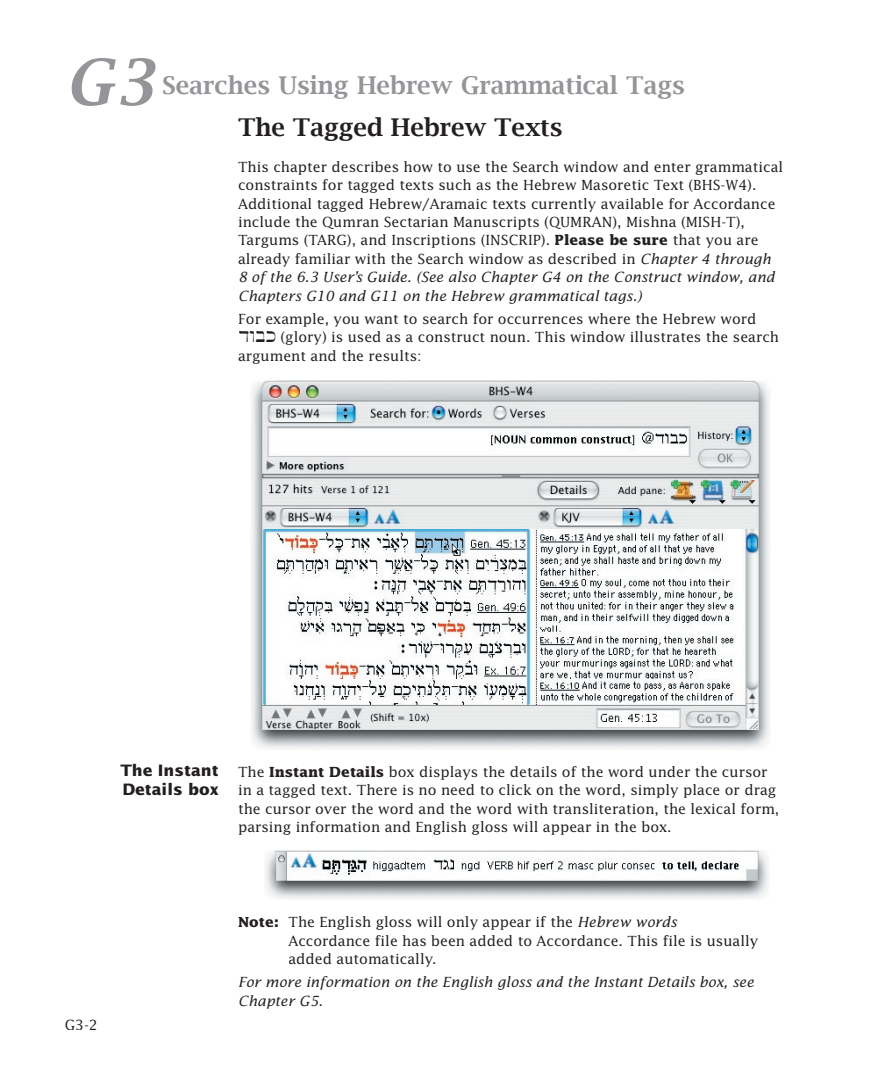
<style>
.page{position:relative;width:883px;height:1072px;background:#fff}
.page>*{position:absolute;margin:0;border:0;box-sizing:border-box;transform-origin:0 0}
.t1{font:italic 600 63px "Lucida Bright";color:#939598}
.t2{font:600 24.5px "Lucida Bright";color:#939598}
.t3{font:600 24.5px "Lucida Bright";color:#231f20}
.t4{font:700 15.75px/18.9px "Lucida Sans";color:#231f20}
.t5{font:14px/18.4px "Lucida";color:#231f20}
.t6{font:italic 14px/18.4px "Lucida";color:#231f20}
.s1{font-weight:700}
.s2{font-style:italic}
.s3{font-family:"Yehudit";font-size:24.5px}
</style>
<div class="page">
<img style="left:251px;top:380px;width:519px;height:369px">
<img style="left:265px;top:850px;width:504px;height:49px">
<h1 class="t1" style="left:65px;top:44px;width:91px">G3</h1>
<h2 class="t2" style="left:162px;top:70px;width:524px">Searches Using Hebrew Grammatical Tags</h2>
<h2 class="t3" style="left:238px;top:112px;width:326px">The Tagged Hebrew Texts</h2>
<p class="t5" style="left:238px;top:157px;width:547px">This chapter describes how to use the Search window and enter grammatical constraints for tagged texts such as the Hebrew Masoretic Text (BHS-W4).<br>Additional tagged Hebrew/Aramaic texts currently available for Accordance include the Qumran Sectarian Manuscripts (QUMRAN), Mishna (MISH-T), Targums (TARG), and Inscriptions (INSCRIP). <span class="s1">Please be sure</span> that you are already familiar with the Search window as described in <span class="s2">Chapter 4 through 8 of the 6.3 User’s Guide. (See also Chapter G4 on the Construct window, and Chapters G10 and G11 on the Hebrew grammatical tags.)</span></p>
<p class="t5" style="left:238px;top:309px;width:543px">For example, you want to search for occurrences where the Hebrew word <span class="s3">dwbk</span> (glory) is used as a construct noun. This window illustrates the search argument and the results:</p>
<p class="t4" style="left:120px;top:760px;width:100px">The Instant<br>Details box</p>
<p class="t5" style="left:238px;top:762px;width:543px">The <span class="s1">Instant Details</span> box displays the details of the word under the cursor in a tagged text. There is no need to click on the word, simply place or drag the cursor over the word and the word with transliteration, the lexical form, parsing information and English gloss will appear in the box.</p>
<p class="t5" style="left:65px;top:1014px;width:35px">G3-2</p>
<p class="t5" style="left:288px;top:912px;width:471px;text-indent:-50px"><span class="s1">Note:</span> The English gloss will only appear if the <span class="s2">Hebrew words<br></span>Accordance file has been added to Accordance. This file is usually added automatically.</p>
<p class="t6" style="left:238px;top:972px;width:518px">For more information on the English gloss and the Instant Details box, see<br>Chapter G5.</p>
</div>
